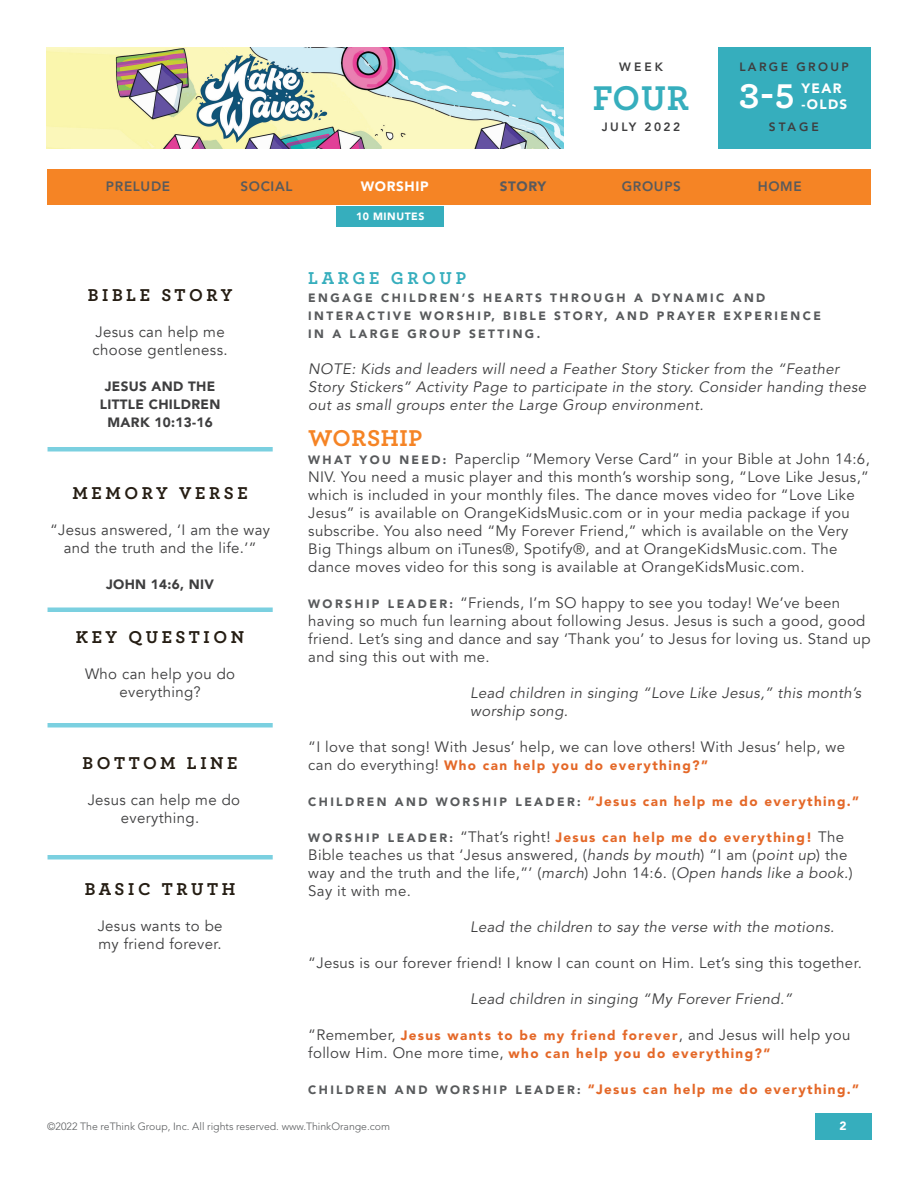
<style>
.page{position:relative;width:918px;height:1188px;background:#fff}
.page>*{position:absolute;margin:0;border:0;box-sizing:border-box;transform-origin:0 0}
.t1{font:700 36px "Archer Pro";color:#36aebd}
.t2{font:700 36px "Archer Pro";color:#fff}
.t3{font:700 24px "Archer Pro";letter-spacing:.025em;color:#f58425}
.t4{font:700 18px "Archer Pro";letter-spacing:.2em;color:#251d13}
.t5{font:700 18px "Archer Pro";letter-spacing:.2em;color:#36aebd}
.t6{font:15px/18px "Avenir LT Std";letter-spacing:.025em;color:#3e3e3f}
.t7{font:italic 15px/18px "Avenir LT Std";letter-spacing:.025em;color:#3e3e3f}
.t8{font:15px/18px "Avenir";letter-spacing:.025em;color:#3e3e3f;text-align:center}
.t9{font:900 13.5px "Avenir LT Std";letter-spacing:.1em;color:#e46828}
.t10{font:900 13.5px/18px "Avenir";letter-spacing:.025em;color:#3e3e3f;text-align:center}
.t11{font:800 13.5px "Avenir LT Std";letter-spacing:.05em;color:#585a5c}
.t12{font:900 13.5px/16.2px "Avenir LT Std";letter-spacing:.1em;color:#fff}
.t13{font:900 13.5px "Avenir LT Std";letter-spacing:.05em;color:#fff}
.t14{font:900 13.5px "Avenir LT Std";letter-spacing:.05em;color:#595a5d}
.t15{font:900 12px/18px "Avenir LT Std";letter-spacing:.2em;color:#585a5c}
.t16{font:800 12px "Avenir LT Std";letter-spacing:.2em;color:#3e3e3f}
.t17{font:900 12px "Avenir LT Std";color:#fff}
.t18{font:300 10.5px "Avenir LT Std";color:#585a5c}
.t19{font:900 10.5px "Avenir LT Std";letter-spacing:.05em;color:#fff}
.s1{font-weight:900;font-size:12px;color:#585a5c}
.s2{font-weight:400;font-size:15px;color:#3e3e3f}
.s3{font-size:12px;color:#585a5c}
.s4{font-style:italic}
.s5{font-weight:900;font-size:13.5px;color:#e46828}
</style>
<div class="page">
<img style="left:46px;top:47px;width:518px;height:102px">
<div style="left:717px;top:47px;width:154px;height:102px;background:#36aebd"></div>
<div style="left:48px;top:447px;width:225px;height:5px;background:#7bd0e0"></div>
<hr style="left:48px;top:608px;width:225px;height:4px;background:#7bd0e0">
<div style="left:48px;top:723px;width:225px;height:5px;background:#7bd0e0"></div>
<div style="left:48px;top:855px;width:225px;height:5px;background:#7bd0e0"></div>
<div style="left:815px;top:1113px;width:57px;height:27px;background:#36aebd"></div>
<div style="left:336px;top:206px;width:108px;height:20px;background:#36aebd"></div>
<div style="left:47px;top:170px;width:824px;height:36px;background:#f58425"></div>
<p class="t16" style="left:619px;top:59px;width:45px">WEEK</p>
<h1 class="t1" style="left:593px;top:69px;width:98px">FOUR</h1>
<p class="t16" style="left:602px;top:120px;width:80px">JULY 2022</p>
<p class="t16" style="left:739px;top:59px;width:111px">LARGE GROUP</p>
<h1 class="t2" style="left:739px;top:68px;width:57px">3-5</h1>
<p class="t12" style="left:802px;top:80px;width:47px">YEAR -OLDS</p>
<p class="t16" style="left:769px;top:120px;width:52px">STAGE</p>
<p class="t11" style="left:106px;top:178px;width:66px">PRELUDE</p>
<p class="t11" style="left:240px;top:178px;width:54px">SOCIAL</p>
<p class="t13" style="left:361px;top:178px;width:70px">WORSHIP</p>
<p class="t14" style="left:500px;top:178px;width:48px">STORY</p>
<p class="t11" style="left:622px;top:178px;width:61px">GROUPS</p>
<p class="t11" style="left:758px;top:178px;width:46px">HOME</p>
<p class="t4" style="left:88px;top:281px;width:146px">BIBLE STORY</p>
<p class="t8" style="left:93px;top:324px;width:137px;text-align:left">Jesus can help me choose gentleness.</p>
<p class="t10" style="left:100px;top:377px;width:122px">JESUS AND THE<br>LITTLE CHILDREN<br>MARK 10:13-16</p>
<p class="t4" style="left:72px;top:479px;width:177px">MEMORY VERSE</p>
<p class="t8" style="left:50px;top:522px;width:222px">“Jesus answered, ‘I am the way and the truth and the life.’”</p>
<p class="t10" style="left:106px;top:575px;width:110px">JOHN 14:6, NIV</p>
<p class="t4" style="left:76px;top:623px;width:170px">KEY QUESTION</p>
<p class="t8" style="left:85px;top:666px;width:152px">Who can help you do everything?</p>
<p class="t4" style="left:83px;top:749px;width:156px">BOTTOM LINE</p>
<p class="t8" style="left:88px;top:792px;width:154px">Jesus can help me do everything.</p>
<p class="t4" style="left:85px;top:875px;width:152px">BASIC TRUTH</p>
<p class="t8" style="left:98px;top:918px;width:126px;text-align:left">Jesus wants to be my friend forever.</p>
<p class="t19" style="left:356px;top:210px;width:70px">10 MINUTES</p>
<p class="t5" style="left:308px;top:263px;width:159px">LARGE GROUP</p>
<p class="t15" style="left:308px;top:288px;width:514px">ENGAGE CHILDREN’S HEARTS THROUGH A DYNAMIC AND<br>INTERACTIVE WORSHIP, BIBLE STORY, AND PRAYER EXPERIENCE<br>IN A LARGE GROUP SETTING.</p>
<p class="t7" style="left:308px;top:360px;width:559px">NOTE: Kids and leaders will need a Feather Story Sticker from the “Feather<br>Story Stickers” Activity Page to participate in the story. Consider handing these out as small groups enter the Large Group environment.</p>
<h2 class="t3" style="left:308px;top:419px;width:116px">WORSHIP</h2>
<p class="t6" style="left:308px;top:450px;width:563px"><span class="s1">W H AT Y O U N E E D :</span> Paperclip “Memory Verse Card” in your Bible at John 14:6, NIV. You need a music player and this month’s worship song, “Love Like Jesus,” which is included in your monthly files. The dance moves video for “Love Like Jesus” is available on OrangeKidsMusic.com or in your media package if you subscribe. You also need “My Forever Friend,” which is available on the Very Big Things album on iTunes®, Spotify®, and at OrangeKidsMusic.com. The dance moves video for this song is available at OrangeKidsMusic.com.</p>
<p class="t6" style="left:308px;top:594px;width:564px"><span class="s1">W O R S H I P L E A D E R :</span> “Friends, I’m SO happy to see you today! We’ve been having so much fun learning about following Jesus. Jesus is such a good, good friend. Let’s sing and dance and say ‘Thank you’ to Jesus for loving us. Stand up and sing this out with me.</p>
<p class="t7" style="left:470px;top:684px;width:392px">Lead children in singing “Love Like Jesus,” this month’s worship song.</p>
<p class="t6" style="left:308px;top:738px;width:538px">“I love that song! With Jesus’ help, we can love others! With Jesus’ help, we</p>
<p class="t9" style="left:308px;top:757px;width:401px"><span class="s2">can do everything!</span> Who can help you do everything?”</p>
<p class="t9" style="left:308px;top:793px;width:553px"><span class="s3">CHILDREN AND WORSHIP LEADER:</span> “Jesus can help me do everything.”</p>
<p class="t9" style="left:308px;top:829px;width:537px"><span class="s3">WORSHIP LEADER:</span> <span class="s2">“That’s right!</span> Jesus can help me do everything! <span class="s2">The</span></p>
<p class="t6" style="left:308px;top:846px;width:546px">Bible teaches us that ‘Jesus answered, (<span class="s4">hands by mouth</span>) “I am (<span class="s4">point up</span>) the way and the truth and the life,”’ (<span class="s4">march</span>) John 14:6. (<span class="s4">Open hands like a book.</span>)<br>Say it with me.</p>
<p class="t7" style="left:470px;top:918px;width:366px">Lead the children to say the verse with the motions.</p>
<p class="t6" style="left:308px;top:954px;width:555px">“Jesus is our forever friend! I know I can count on Him. Let’s sing this together.</p>
<p class="t7" style="left:470px;top:990px;width:324px">Lead children in singing “My Forever Friend.”</p>
<p class="t6" style="left:308px;top:1026px;width:544px">“Remember, <span class="s5">Jesus wants to be my friend forever</span>, and Jesus will help you</p>
<p class="t9" style="left:308px;top:1045px;width:464px"><span class="s2">follow Him. One more time,</span> who can help you do everything?”</p>
<p class="t9" style="left:308px;top:1081px;width:553px"><span class="s3">CHILDREN AND WORSHIP LEADER:</span> “Jesus can help me do everything.”</p>
<p class="t18" style="left:47px;top:1120px;width:344px">©2022 The reThink Group, Inc. All rights reserved. www.ThinkOrange.com</p>
<p class="t17" style="left:840px;top:1118px;width:9px">2</p>
</div>
